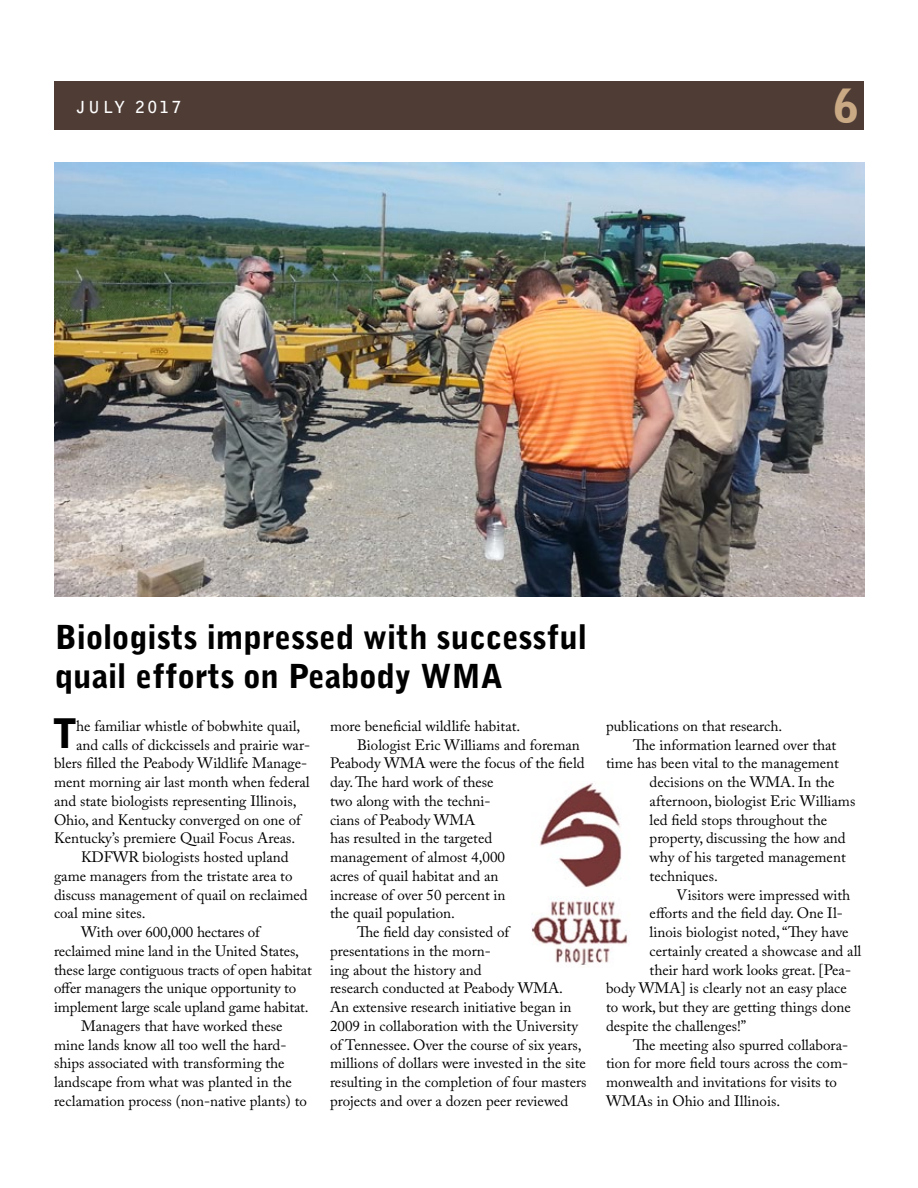
<style>
.page{position:relative;width:918px;height:1188px;background:#fff}
.page>*{position:absolute;margin:0;border:0;box-sizing:border-box;transform-origin:0 0}
.t1{font:900 45px "Bell Gothic Std";color:#caaa85}
.t2{font:900 40.65px "Bell Gothic BT";color:#000}
.t3{font:900 33px/39px "Bell Gothic BT";color:#000}
.t4{font:700 16.5px "Bell Gothic Std";letter-spacing:.18em;color:#fff}
.t5{font:15px "Adobe Caslon Pro";color:#000}
</style>
<div class="page">
<div style="left:54px;top:81px;width:810px;height:48px;background:#4f3c35"></div>
<img style="left:54px;top:162px;width:810px;height:435px">
<img style="left:531px;top:783px;width:97px;height:182px">
<p class="t4" style="left:77px;top:97px;width:106px">JULY 2017</p>
<h1 class="t1" style="left:834px;top:80px;width:27px">6</h1>
<h3 class="t3" style="left:55px;top:617px;width:534px">Biologists impressed with successful quail efforts on Peabody WMA</h3>
<h2 class="t2" style="left:53px;top:708px;width:24px">T</h2>
<p class="t5" style="left:76px;top:717px;width:226px">he familiar whistle of bobwhite quail,</p>
<p class="t5" style="left:330px;top:717px;width:192px">more beneficial wildlife habitat.</p>
<p class="t5" style="left:357px;top:736px;width:224px">Biologist Eric Williams and foreman</p>
<p class="t5" style="left:330px;top:755px;width:256px">Peabody WMA were the focus of the field</p>
<p class="t5" style="left:330px;top:773px;width:165px">day. The hard work of these</p>
<p class="t5" style="left:330px;top:792px;width:162px">two along with the techni-</p>
<p class="t5" style="left:330px;top:811px;width:147px">cians of Peabody WMA</p>
<p class="t5" style="left:330px;top:830px;width:164px">has resulted in the targeted</p>
<p class="t5" style="left:330px;top:848px;width:177px">management of almost 4,000</p>
<p class="t5" style="left:330px;top:867px;width:170px">acres of quail habitat and an</p>
<p class="t5" style="left:330px;top:886px;width:177px">increase of over 50 percent in</p>
<p class="t5" style="left:330px;top:905px;width:127px">the quail population.</p>
<p class="t5" style="left:357px;top:923px;width:154px">The field day consisted of</p>
<p class="t5" style="left:330px;top:942px;width:162px">presentations in the morn-</p>
<p class="t5" style="left:330px;top:961px;width:153px">ing about the history and</p>
<p class="t5" style="left:330px;top:980px;width:235px">research conducted at Peabody WMA.</p>
<p class="t5" style="left:330px;top:998px;width:243px">An extensive research initiative began in</p>
<p class="t5" style="left:330px;top:1017px;width:250px">2009 in collaboration with the University</p>
<p class="t5" style="left:330px;top:1036px;width:253px">of Tennessee. Over the course of six years,</p>
<p class="t5" style="left:330px;top:1055px;width:258px">millions of dollars were invested in the site</p>
<p class="t5" style="left:330px;top:1073px;width:258px">resulting in the completion of four masters</p>
<p class="t5" style="left:330px;top:1092px;width:240px">projects and over a dozen peer reviewed</p>
<p class="t5" style="left:76px;top:736px;width:236px">and calls of dickcissels and prairie war-</p>
<p class="t5" style="left:54px;top:755px;width:255px">blers filled the Peabody Wildlife Manage-</p>
<p class="t5" style="left:54px;top:773px;width:257px">ment morning air last month when federal</p>
<p class="t5" style="left:54px;top:792px;width:244px">and state biologists representing Illinois,</p>
<p class="t5" style="left:54px;top:811px;width:248px">Ohio, and Kentucky converged on one of</p>
<p class="t5" style="left:54px;top:830px;width:243px">Kentucky’s premiere Quail Focus Areas.</p>
<p class="t5" style="left:81px;top:848px;width:209px">KDFWR biologists hosted upland</p>
<p class="t5" style="left:54px;top:867px;width:240px">game managers from the tristate area to</p>
<p class="t5" style="left:54px;top:886px;width:255px">discuss management of quail on reclaimed</p>
<p class="t5" style="left:54px;top:905px;width:93px">coal mine sites.</p>
<p class="t5" style="left:81px;top:923px;width:180px">With over 600,000 hectares of</p>
<p class="t5" style="left:54px;top:942px;width:247px">reclaimed mine land in the United States,</p>
<p class="t5" style="left:54px;top:961px;width:259px">these large contiguous tracts of open habitat</p>
<p class="t5" style="left:54px;top:980px;width:244px">offer managers the unique opportunity to</p>
<p class="t5" style="left:54px;top:998px;width:256px">implement large scale upland game habitat.</p>
<p class="t5" style="left:81px;top:1017px;width:203px">Managers that have worked these</p>
<p class="t5" style="left:54px;top:1036px;width:234px">mine lands know all too well the hard-</p>
<p class="t5" style="left:54px;top:1055px;width:232px">ships associated with transforming the</p>
<p class="t5" style="left:54px;top:1073px;width:239px">landscape from what was planted in the</p>
<p class="t5" style="left:54px;top:1092px;width:254px">reclamation process (non-native plants) to</p>
<p class="t5" style="left:606px;top:717px;width:178px">publications on that research.</p>
<p class="t5" style="left:633px;top:736px;width:205px">The information learned over that</p>
<p class="t5" style="left:606px;top:755px;width:235px">time has been vital to the management</p>
<p class="t5" style="left:650px;top:773px;width:186px">decisions on the WMA. In the</p>
<p class="t5" style="left:650px;top:792px;width:207px">afternoon, biologist Eric Williams</p>
<p class="t5" style="left:650px;top:811px;width:179px">led field stops throughout the</p>
<p class="t5" style="left:650px;top:830px;width:197px">property, discussing the how and</p>
<p class="t5" style="left:650px;top:848px;width:198px">why of his targeted management</p>
<p class="t5" style="left:650px;top:867px;width:70px">techniques.</p>
<p class="t5" style="left:677px;top:886px;width:175px">Visitors were impressed with</p>
<p class="t5" style="left:650px;top:905px;width:195px">efforts and the field day. One Il-</p>
<p class="t5" style="left:650px;top:923px;width:200px">linois biologist noted, “They have</p>
<p class="t5" style="left:650px;top:942px;width:213px">certainly created a showcase and all</p>
<p class="t5" style="left:650px;top:961px;width:203px">their hard work looks great. [Pea-</p>
<p class="t5" style="left:606px;top:980px;width:242px">body WMA] is clearly not an easy place</p>
<p class="t5" style="left:606px;top:998px;width:246px">to work, but they are getting things done</p>
<p class="t5" style="left:606px;top:1017px;width:142px">despite the challenges!”</p>
<p class="t5" style="left:633px;top:1036px;width:217px">The meeting also spurred collabora-</p>
<p class="t5" style="left:606px;top:1055px;width:244px">tion for more field tours across the com-</p>
<p class="t5" style="left:606px;top:1073px;width:232px">monwealth and invitations for visits to</p>
<p class="t5" style="left:606px;top:1092px;width:176px">WMAs in Ohio and Illinois.</p>
</div>
